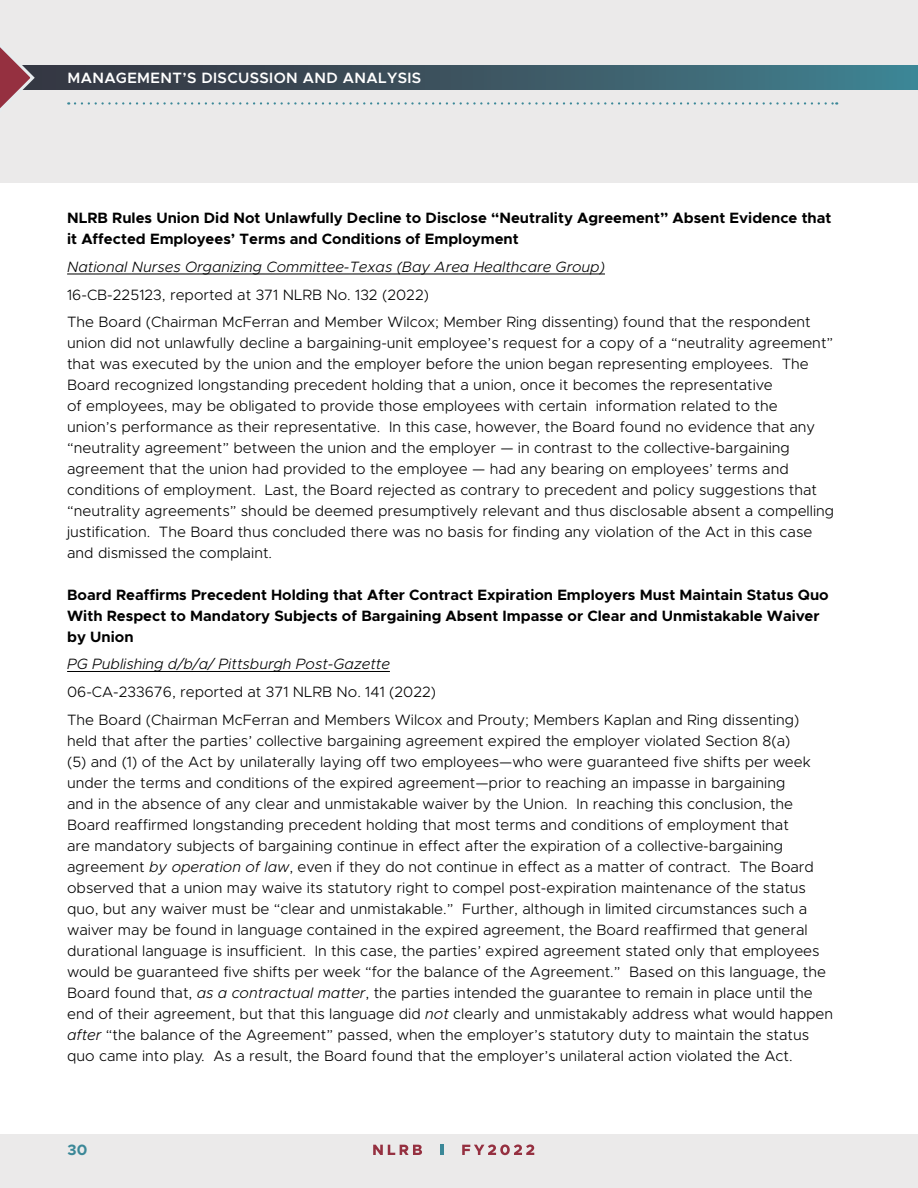
<style>
.page{position:relative;width:918px;height:1188px;background:#fff}
.page>*{position:absolute;margin:0;border:0;box-sizing:border-box;transform-origin:0 0}
.Body{font:300 15px/21px "Metropolis";color:#000}
.Body-2{font:700 15px/21px "Metropolis";color:#000}
.Body-3{font:italic 300 15px "Metropolis";color:#000}
.t1{font:600 15px "Metropolis";letter-spacing:.025em;color:#fff}
.t2{font:700 15px "Metropolis";color:#3b8898}
.s1{font-style:italic}
</style>
<div class="page">
<div style="left:0;top:0;width:918px;height:183px;background:#ebeaea"></div>
<div style="left:0;top:1134px;width:918px;height:54px;background:#ebeaea"></div>
<div style="left:0;top:66px;width:918px;height:24px;background:linear-gradient(to right,#362d38,#41808f)"></div>
<svg style="left:75px;top:102px;width:762px;height:3px"></svg>
<svg style="left:0;top:47px;width:37px;height:61px"></svg>
<svg style="left:462px;top:1144px;width:72px;height:11px"></svg>
<svg style="left:440px;top:1145px;width:3px;height:10px"></svg>
<svg style="left:373px;top:1145px;width:49px;height:10px"></svg>
<hr style="left:67px;top:274px;width:538px;height:1px;background:#000">
<hr style="left:67px;top:671px;width:323px;height:1px;background:#000">
<p class="t1" style="left:68px;top:68px;width:355px">MANAGEMENT’S DISCUSSION AND ANALYSIS</p>
<p class="Body-2" style="left:67px;top:208px;width:766px">NLRB Rules Union Did Not Unlawfully Decline to Disclose “Neutrality Agreement” Absent Evidence that it Affected Employees’ Terms and Conditions of Employment</p>
<p class="Body-3" style="left:67px;top:258px;width:539px">National Nurses Organizing Committee-Texas (Bay Area Healthcare Group)</p>
<p class="Body" style="left:67px;top:284px;width:363px">16-CB-225123, reported at 371 NLRB No. 132 (2022)</p>
<p class="Body" style="left:67px;top:312px;width:769px">The Board (Chairman McFerran and Member Wilcox; Member Ring dissenting) found that the respondent union did not unlawfully decline a bargaining-unit employee’s request for a copy of a “neutrality agreement” that was executed by the union and the employer before the union began representing employees. The Board recognized longstanding precedent holding that a union, once it becomes the representative<br>of employees, may be obligated to provide those employees with certain information related to the<br>union’s performance as their representative. In this case, however, the Board found no evidence that any “neutrality agreement” between the union and the employer — in contrast to the collective-bargaining agreement that the union had provided to the employee — had any bearing on employees’ terms and conditions of employment. Last, the Board rejected as contrary to precedent and policy suggestions that “neutrality agreements” should be deemed presumptively relevant and thus disclosable absent a compelling justification. The Board thus concluded there was no basis for finding any violation of the Act in this case and dismissed the complaint.</p>
<p class="Body-2" style="left:67px;top:584px;width:763px">Board Reaffirms Precedent Holding that After Contract Expiration Employers Must Maintain Status Quo<br>With Respect to Mandatory Subjects of Bargaining Absent Impasse or Clear and Unmistakable Waiver by Union</p>
<p class="Body-3" style="left:67px;top:655px;width:324px">PG Publishing d/b/a/ Pittsburgh Post-Gazette</p>
<p class="Body" style="left:67px;top:682px;width:371px">06-CA-233676, reported at 371 NLRB No. 141 (2022)</p>
<p class="Body" style="left:67px;top:709px;width:768px">The Board (Chairman McFerran and Members Wilcox and Prouty; Members Kaplan and Ring dissenting) held that after the parties’ collective bargaining agreement expired the employer violated Section 8(a)<br>(5) and (1) of the Act by unilaterally laying off two employees—who were guaranteed five shifts per week under the terms and conditions of the expired agreement—prior to reaching an impasse in bargaining<br>and in the absence of any clear and unmistakable waiver by the Union. In reaching this conclusion, the Board reaffirmed longstanding precedent holding that most terms and conditions of employment that<br>are mandatory subjects of bargaining continue in effect after the expiration of a collective-bargaining agreement <span class="s1">by operation of law</span>, even if they do not continue in effect as a matter of contract. The Board observed that a union may waive its statutory right to compel post-expiration maintenance of the status quo, but any waiver must be “clear and unmistakable.” Further, although in limited circumstances such a waiver may be found in language contained in the expired agreement, the Board reaffirmed that general durational language is insufficient. In this case, the parties’ expired agreement stated only that employees would be guaranteed five shifts per week “for the balance of the Agreement.” Based on this language, the Board found that, <span class="s1">as a contractual matter</span>, the parties intended the guarantee to remain in place until the end of their agreement, but that this language did <span class="s1">not</span> clearly and unmistakably address what would happen <span class="s1">after</span> “the balance of the Agreement” passed, when the employer’s statutory duty to maintain the status quo came into play. As a result, the Board found that the employer’s unilateral action violated the Act.</p>
<p class="t2" style="left:68px;top:1140px;width:22px">30</p>
</div>
